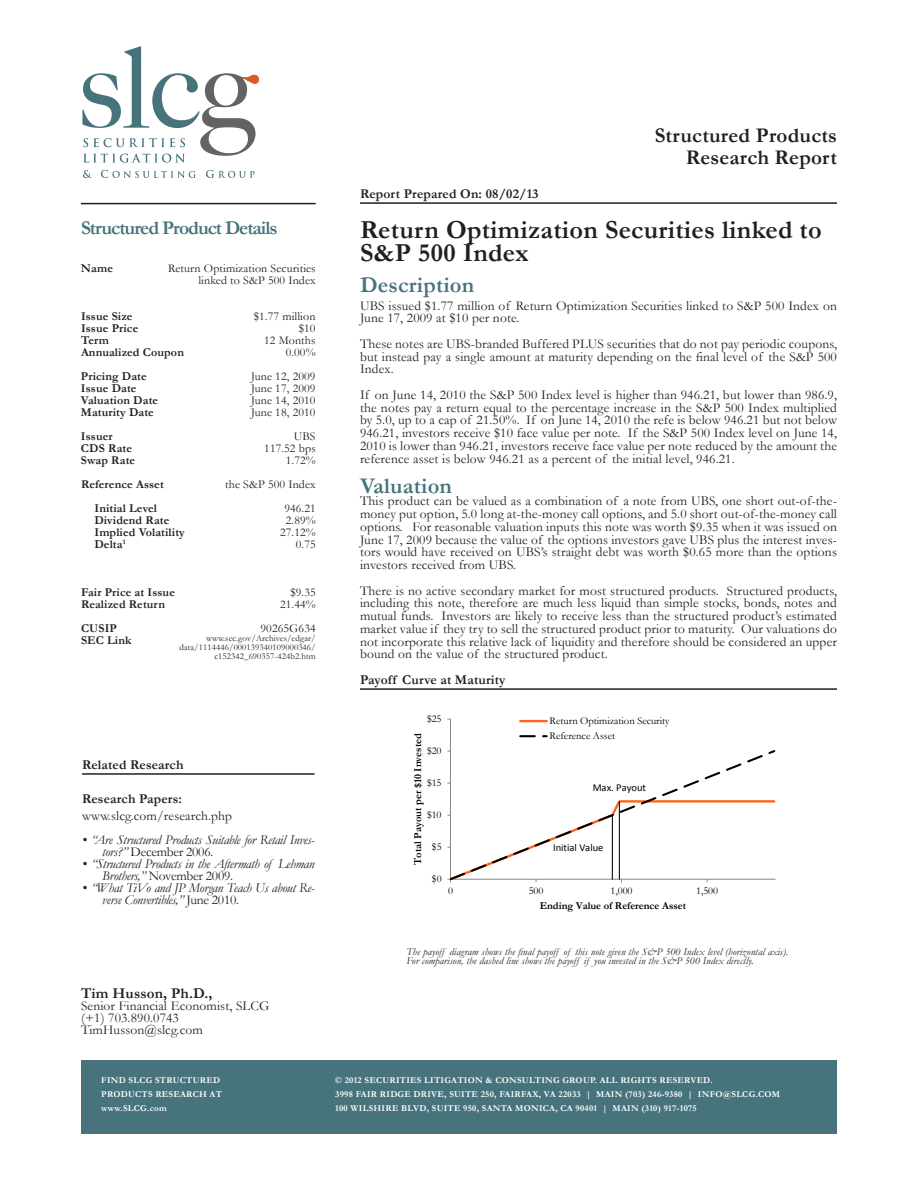
<style>
.page{position:relative;width:918px;height:1188px;background:#fff}
.page>*{position:absolute;margin:0;border:0;box-sizing:border-box;transform-origin:0 0}
.t1{font:700 26.25px/22.5px "Garamond";letter-spacing:.01em;color:#231f20}
.t2{font:700 22.5px "Garamond";letter-spacing:.01em;color:#46737c}
.t3{font:700 21px/22.5px "Garamond";letter-spacing:.01em;color:#231f20;text-align:right}
.t4{font:700 19.5px "Garamond";letter-spacing:-.05em;color:#46737c}
.t5{font:700 15px "Garamond";letter-spacing:.01em;color:#231f20}
.t6{font:13.5px/12.8px "Garamond";letter-spacing:.01em;color:#231f20;text-align:justify}
.t7{font:italic 13.5px/12px "Garamond";letter-spacing:-.02em;color:#231f20}
.t8{font:700 13.5px "Garamond";letter-spacing:.01em;color:#231f20}
.t9{font:700 12px/12px "Garamond";letter-spacing:.01em;color:#231f20}
.t10{font:12px/12px "Garamond";letter-spacing:.01em;color:#231f20;text-align:right}
.t11{font:italic 10.5px/9.8px "Garamond";letter-spacing:.01em;color:#231f20}
.t12{font:10.5px/15.1px "Garamond";letter-spacing:-.005em;color:#000}
.t13{font:700 10.5px "Garamond";color:#000}
.t14{font:10.5px "Calibri";color:#000}
.t15{font:700 9px/14.2px "Garamond";letter-spacing:.03em;color:#fff}
.t16{font:9px/9px "Garamond";letter-spacing:.01em;color:#231f20;text-align:right}
.s1{font-style:normal}
</style>
<div class="page">
<hr style="left:360px;top:202px;width:477px;height:2px;background:#231f20">
<hr style="left:360px;top:688px;width:477px;height:2px;background:#231f20">
<hr style="left:450px;top:719px;width:1px;height:160px;background:#868686">
<svg style="left:447px;top:750px;width:329px;height:132px"></svg>
<hr style="left:612px;top:815px;width:1px;height:64px;background:#000">
<hr style="left:619px;top:801px;width:1px;height:78px;background:#000">
<hr style="left:520px;top:720px;width:27px;height:2px;background:#ff6319">
<svg style="left:520px;top:735px;width:27px;height:2px"></svg>
<hr style="left:81px;top:203px;width:235px;height:1px;background:#231f20">
<div style="left:81px;top:1061px;width:234px;height:73px;background:#46737c"></div>
<div style="left:315px;top:1061px;width:522px;height:73px;background:#46737c"></div>
<hr style="left:82px;top:773px;width:233px;height:2px;background:#231f20">
<svg style="left:83px;top:170px;width:9px;height:8px"></svg>
<svg style="left:101px;top:170px;width:95px;height:8px"></svg>
<svg style="left:206px;top:170px;width:49px;height:8px"></svg>
<svg style="left:82px;top:46px;width:177px;height:117px"></svg>
<h3 class="t4" style="left:81px;top:215px;width:198px">Structured Product Details</h3>
<p class="t9" style="left:81px;top:263px;width:33px">Name</p>
<p class="t10" style="left:168px;top:262px;width:149px">Return Optimization Securities linked to S&amp;P 500 Index</p>
<p class="t10" style="left:254px;top:310px;width:63px">$1.77 million $10<br>12 Months<br>0.00%</p>
<p class="t10" style="left:251px;top:370px;width:66px;text-align:justify">June 12, 2009<br>June 17, 2009<br>June 14, 2010<br>June 18, 2010</p>
<p class="t9" style="left:81px;top:310px;width:104px">Issue Size<br>Issue Price<br>Term<br>Annualized Coupon</p>
<p class="t9" style="left:81px;top:370px;width:79px">Pricing Date<br>Issue Date<br>Valuation Date<br>Maturity Date</p>
<p class="t9" style="left:81px;top:430px;width:56px">Issuer<br>CDS Rate<br>Swap Rate</p>
<p class="t10" style="left:264px;top:430px;width:53px">UBS<br>117.52 bps<br>1.72%</p>
<p class="t9" style="left:94px;top:502px;width:92px">Initial Level<br>Dividend Rate<br>Implied Volatility<br>Delta<sup>1</sup></p>
<p class="t10" style="left:280px;top:502px;width:37px">946.21<br>2.89%<br>27.12%<br>0.75</p>
<p class="t9" style="left:81px;top:479px;width:84px">Reference Asset</p>
<p class="t10" style="left:225px;top:478px;width:92px">the S&amp;P 500 Index</p>
<p class="t10" style="left:280px;top:586px;width:37px">$9.35<br>21.44%</p>
<p class="t10" style="left:261px;top:622px;width:57px">90265G634</p>
<p class="t16" style="left:180px;top:633px;width:138px">www.sec.gov/Archives/edgar/ data/1114446/000139340109000346/ c152342_690357-424b2.htm</p>
<p class="t9" style="left:81px;top:586px;width:95px">Fair Price at Issue<br>Realized Return</p>
<p class="t9" style="left:81px;top:622px;width:52px">CUSIP<br>SEC Link</p>
<p class="t8" style="left:82px;top:755px;width:103px">Related Research</p>
<p class="t8" style="left:82px;top:790px;width:102px">Research Papers:</p>
<p class="t6" style="left:82px;top:809px;width:151px">www.slcg.com/research.php</p>
<p class="t7" style="left:102px;top:833px;width:214px;text-indent:-20px">• “Are Structured Products Suitable for Retail Inves&shy;tors?” <span class="s1">December 2006.</span></p>
<p class="t7" style="left:102px;top:857px;width:214px;text-indent:-20px">• “Structured Products in the Aftermath of Lehman<br>Brothers,” <span class="s1">November 2009.</span></p>
<p class="t7" style="left:102px;top:881px;width:214px;text-indent:-20px">• “What TiVo and JP Morgan Teach Us about Re&shy;verse Convertibles,” <span class="s1">June 2010.</span></p>
<h3 class="t3" style="left:655px;top:124px;width:184px">Structured Products<br>Research Report</h3>
<p class="t8" style="left:360px;top:184px;width:180px">Report Prepared On: 08/02/13</p>
<h1 class="t1" style="left:360px;top:219px;width:463px">Return Optimization Securities linked to<br>S&amp;P 500 Index</h1>
<h2 class="t2" style="left:360px;top:270px;width:116px">Description</h2>
<p class="t6" style="left:360px;top:299px;width:478px">UBS issued $1.77 million of Return Optimization Securities linked to S&amp;P 500 Index on<br>June 17, 2009 at $10 per note.</p>
<p class="t6" style="left:360px;top:337px;width:478px">These notes are UBS-branded Buffered PLUS securities that do not pay periodic coupons, but instead pay a single amount at maturity depending on the final level of the S&amp;P 500<br>Index.</p>
<p class="t6" style="left:360px;top:388px;width:479px">If on June 14, 2010 the S&amp;P 500 Index level is higher than 946.21, but lower than 986.9, the notes pay a return equal to the percentage increase in the S&amp;P 500 Index multiplied by 5.0, up to a cap of 21.50%. If on June 14, 2010 the refe is below 946.21 but not below 946.21, investors receive $10 face value per note. If the S&amp;P 500 Index level on June 14, 2010 is lower than 946.21, investors receive face value per note reduced by the amount the reference asset is below 946.21 as a percent of the initial level, 946.21.</p>
<h2 class="t2" style="left:360px;top:470px;width:94px">Valuation</h2>
<p class="t6" style="left:360px;top:494px;width:479px">This product can be valued as a combination of a note from UBS, one short out-of-the&shy;money put option, 5.0 long at-the-money call options, and 5.0 short out-of-the-money call options. For reasonable valuation inputs this note was worth $9.35 when it was issued on June 17, 2009 because the value of the options investors gave UBS plus the interest inves&shy;tors would have received on UBS’s straight debt was worth $0.65 more than the options investors received from UBS.</p>
<p class="t6" style="left:360px;top:584px;width:478px">There is no active secondary market for most structured products. Structured products, including this note, therefore are much less liquid than simple stocks, bonds, notes and mutual funds. Investors are likely to receive less than the structured product’s estimated market value if they try to sell the structured product prior to maturity. Our valuations do not incorporate this relative lack of liquidity and therefore should be considered an upper bound on the value of the structured product.</p>
<p class="t8" style="left:360px;top:670px;width:147px">Payoff Curve at Maturity</p>
<p class="t12" style="left:427px;top:711px;width:16px">$25</p>
<p class="t13" style="left:411px;top:865px;width:133px;rotate:-90deg">Total Payout per $10 Invested</p>
<p class="t12" style="left:427px;top:743px;width:16px">$20</p>
<p class="t12" style="left:427px;top:775px;width:16px">$15</p>
<p class="t12" style="left:427px;top:807px;width:16px">$10</p>
<p class="t12" style="left:432px;top:839px;width:11px">$5</p>
<p class="t12" style="left:432px;top:871px;width:11px">$0</p>
<p class="t12" style="left:550px;top:713px;width:122px">Return Optimization Security<br>Reference Asset</p>
<p class="t14" style="left:593px;top:781px;width:55px">Max. Payout</p>
<p class="t14" style="left:553px;top:841px;width:52px">Initial Value</p>
<p class="t12" style="left:448px;top:883px;width:6px">0</p>
<p class="t12" style="left:529px;top:883px;width:16px">500</p>
<p class="t12" style="left:611px;top:883px;width:23px">1,000</p>
<p class="t12" style="left:696px;top:883px;width:23px">1,500</p>
<p class="t13" style="left:540px;top:899px;width:148px">Ending Value of Reference Asset</p>
<p class="t11" style="left:406px;top:946px;width:383px">The payoff diagram shows the final payoff of this note given the S&amp;P 500 Index level (horizontal axis).<br>For comparison, the dashed line shows the payoff if you invested in the S&amp;P 500 Index directly.</p>
<p class="t5" style="left:81px;top:983px;width:133px">Tim Husson, Ph.D.,</p>
<p class="t6" style="left:81px;top:999px;width:190px;line-height:12px;text-align:left">Senior Financial Economist, SLCG (+1) 703.890.0743<br>TimHusson@slcg.com</p>
<p class="t15" style="left:101px;top:1073px;width:122px">FIND SLCG STRUCTURED<br>PRODUCTS RESEARCH AT www.SLCG.com</p>
<p class="t15" style="left:335px;top:1073px;width:446px">© 2012 SECURITIES LITIGATION &amp; CONSULTING GROUP. ALL RIGHTS RESERVED.<br>3998 FAIR RIDGE DRIVE, SUITE 250, FAIRFAX, VA 22033 | MAIN (703) 246-9380 | INFO@SLCG.COM<br>100 WILSHIRE BLVD, SUITE 950, SANTA MONICA, CA 90401 | MAIN (310) 917-1075</p>
</div>
